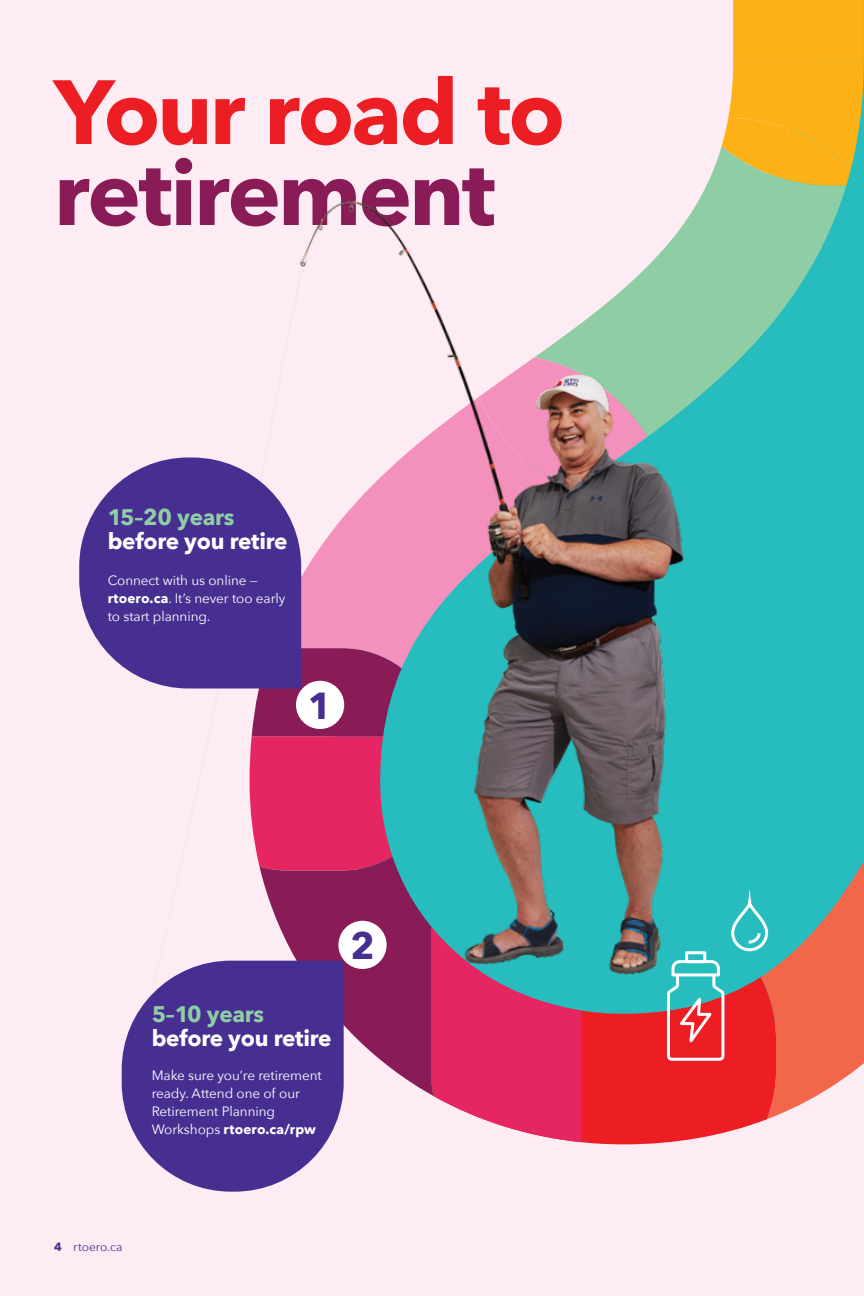
<style>
.page{position:relative;width:864px;height:1296px;background:#fdecf4}
.page>*{position:absolute;margin:0;border:0;box-sizing:border-box;transform-origin:0 0}
.Header_1{font:700 90px/81px "Avenir Next";letter-spacing:-.03em;color:#ed1d24}
.Body_Copy{font:700 37.5px "Avenir Next";color:#472f92}
.Subheader_1{font:700 22.5px/24px "Avenir Next";letter-spacing:-.01em;color:#fff}
.Body_Copy-2{font:13.5px/18px "Avenir Next";letter-spacing:-.005em;color:#fff}
.t1{font:12px "Avenir Next";letter-spacing:-.005em;color:#472f92}
.s1{color:#891c56}
.s2{color:#8fcea5}
.s3{font-weight:700}
</style>
<div class="page">
<div style="left:607px;top:145px;width:257px;height:1000px;background:#27bdbe"></div>
<svg style="left:607px;top:146px;width:239px;height:291px"></svg>
<svg style="left:579px;top:990px;width:197px;height:154px;fill:#ed1d24"></svg>
<svg style="left:722px;top:0;width:142px;height:186px"></svg>
<svg style="left:344px;top:990px;width:238px;height:152px"></svg>
<img style="left:179px;top:162px;width:522px;height:828px">
<div style="left:296px;top:681px;width:48px;height:48px;background:#fff;border-radius:50%"></div>
<svg style="left:79px;top:457px;width:222px;height:231px;fill:#472f92"></svg>
<div style="left:338px;top:921px;width:49px;height:48px;background:#fff;border-radius:50%"></div>
<svg style="left:122px;top:961px;width:222px;height:231px;fill:#472f92"></svg>
<svg style="left:665px;top:727px;width:199px;height:392px"></svg>
<p class="Header_1" style="left:54px;top:71px;width:513px">Your road to <span class="s1">retirement</span></p>
<p class="Subheader_1" style="left:108px;top:505px;width:181px"><span class="s2">15–20 years </span>before you retire</p>
<p class="Body_Copy-2" style="left:108px;top:571px;width:179px">Connect with us online — <span class="s3">rtoero.ca</span>. It’s never too early to start planning.</p>
<p class="Body_Copy" style="left:308px;top:674px;width:26px">1</p>
<p class="Subheader_1" style="left:152px;top:1002px;width:181px"><span class="s2">5–10 years </span>before you retire</p>
<p class="Body_Copy-2" style="left:152px;top:1066px;width:172px">Make sure you’re retirement ready. Attend one of our<br>Retirement Planning<br>Workshops <span class="s3">rtoero.ca/rpw</span></p>
<p class="Body_Copy" style="left:350px;top:914px;width:26px">2</p>
<p class="t1" style="left:54px;top:1237px;width:70px"><span class="s3">4</span> rtoero.ca</p>
</div>
